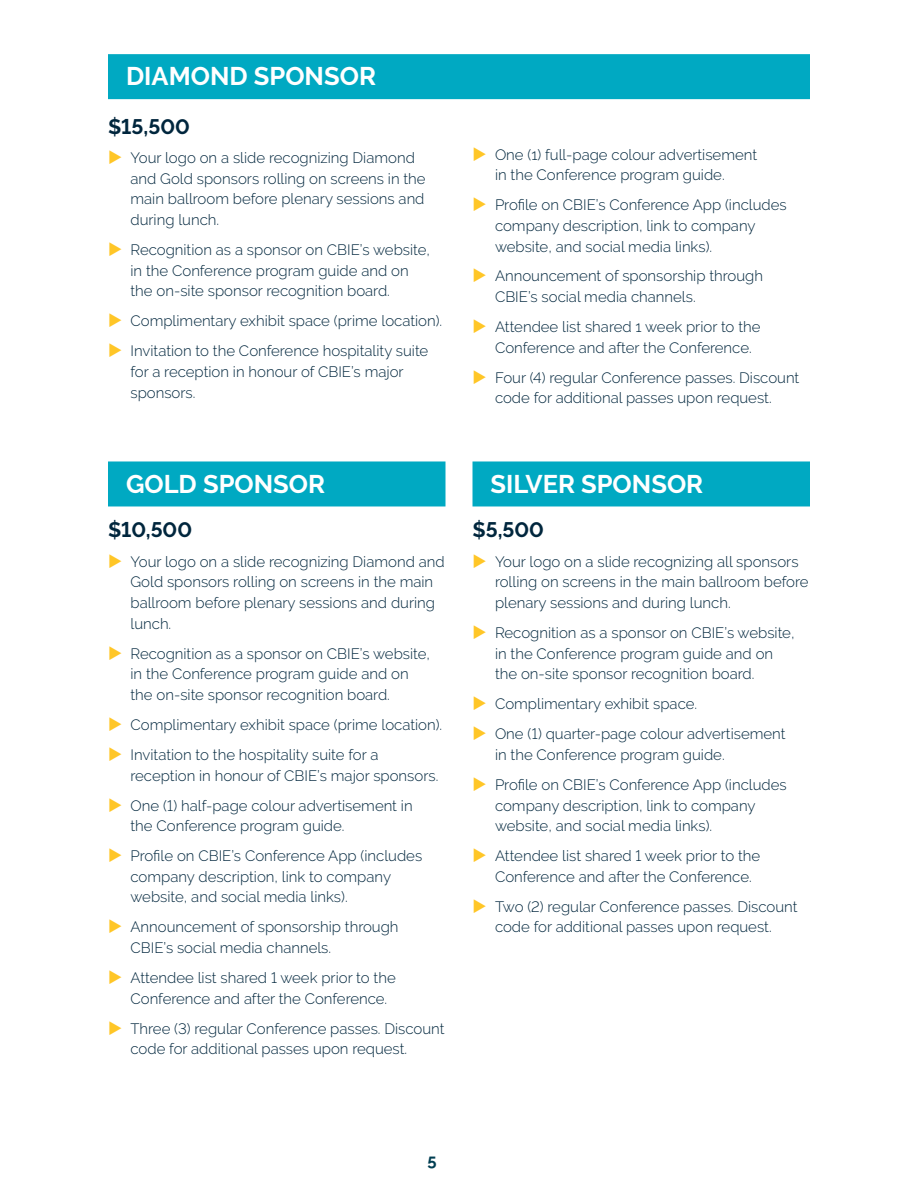
<style>
.page{position:relative;width:918px;height:1188px;background:#fff}
.page>*{position:absolute;margin:0;border:0;box-sizing:border-box;transform-origin:0 0}
.t1{font:700 25.5px "Raleway";color:#fff}
.t2{font:700 21px "Raleway";color:#00263d}
.t3{font:700 16.5px "Raleway";color:#003e52}
.t4{font:300 15px/20.7px "Raleway";color:#00263d}
</style>
<div class="page">
<div style="left:108px;top:54px;width:702px;height:45px;background:#00a9c2"></div>
<div style="left:472px;top:461px;width:338px;height:45px;background:#00a9c2"></div>
<div style="left:108px;top:461px;width:338px;height:45px;background:#00a9c2"></div>
<h1 class="t1" style="left:126px;top:62px;width:251px">DIAMOND SPONSOR</h1>
<h2 class="t2" style="left:108px;top:114px;width:83px">$15,500</h2>
<p class="t4" style="left:130px;top:147px;width:297px">Your logo on a slide recognizing Diamond and Gold sponsors rolling on screens in the main ballroom before plenary sessions and during lunch.</p>
<p class="t4" style="left:130px;top:239px;width:301px">Recognition as a sponsor on CBIE’s website, in the Conference program guide and on the on-site sponsor recognition board.</p>
<p class="t4" style="left:130px;top:306px;width:313px;line-height:29.8px">Complimentary exhibit space (prime location).<br>Invitation to the Conference hospitality suite</p>
<p class="t4" style="left:130px;top:361px;width:275px">for a reception in honour of CBIE’s major sponsors.</p>
<h1 class="t1" style="left:126px;top:469px;width:201px">GOLD SPONSOR</h1>
<h2 class="t2" style="left:108px;top:518px;width:86px">$10,500</h2>
<p class="t4" style="left:130px;top:551px;width:316px">Your logo on a slide recognizing Diamond and Gold sponsors rolling on screens in the main ballroom before plenary sessions and during lunch.</p>
<p class="t4" style="left:130px;top:643px;width:301px">Recognition as a sponsor on CBIE’s website, in the Conference program guide and on the on-site sponsor recognition board.</p>
<p class="t4" style="left:130px;top:710px;width:313px;line-height:29.8px">Complimentary exhibit space (prime location).<br>Invitation to the hospitality suite for a</p>
<p class="t4" style="left:130px;top:760px;width:309px;line-height:29.8px">reception in honour of CBIE’s major sponsors.<br>One (1) half-page colour advertisement in</p>
<p class="t4" style="left:130px;top:811px;width:293px;line-height:29.8px">the Conference program guide.<br>Profile on CBIE’s Conference App (includes</p>
<p class="t4" style="left:130px;top:866px;width:262px">company description, link to company website, and social media links).</p>
<p class="t4" style="left:130px;top:917px;width:270px">Announcement of sponsorship through<br>CBIE’s social media channels.</p>
<p class="t4" style="left:130px;top:967px;width:267px">Attendee list shared 1 week prior to the<br>Conference and after the Conference.</p>
<p class="t4" style="left:130px;top:1018px;width:316px">Three (3) regular Conference passes. Discount code for additional passes upon request.</p>
<p class="t4" style="left:495px;top:144px;width:264px">One (1) full-page colour advertisement in the Conference program guide.</p>
<p class="t4" style="left:495px;top:194px;width:293px">Profile on CBIE’s Conference App (includes company description, link to company website, and social media links).</p>
<p class="t4" style="left:495px;top:266px;width:270px">Announcement of sponsorship through<br>CBIE’s social media channels.</p>
<p class="t4" style="left:495px;top:316px;width:267px">Attendee list shared 1 week prior to the<br>Conference and after the Conference.</p>
<p class="t4" style="left:495px;top:367px;width:306px">Four (4) regular Conference passes. Discount code for additional passes upon request.</p>
<h1 class="t1" style="left:490px;top:469px;width:214px">SILVER SPONSOR</h1>
<h2 class="t2" style="left:472px;top:518px;width:73px">$5,500</h2>
<p class="t4" style="left:495px;top:551px;width:315px">Your logo on a slide recognizing all sponsors rolling on screens in the main ballroom before plenary sessions and during lunch.</p>
<p class="t4" style="left:495px;top:622px;width:301px">Recognition as a sponsor on CBIE’s website, in the Conference program guide and on the on-site sponsor recognition board.</p>
<p class="t4" style="left:495px;top:689px;width:292px;line-height:29.8px">Complimentary exhibit space.<br>One (1) quarter-page colour advertisement</p>
<p class="t4" style="left:495px;top:740px;width:293px;line-height:29.8px">in the Conference program guide.<br>Profile on CBIE’s Conference App (includes</p>
<p class="t4" style="left:495px;top:795px;width:262px">company description, link to company website, and social media links).</p>
<p class="t4" style="left:495px;top:845px;width:267px">Attendee list shared 1 week prior to the<br>Conference and after the Conference.</p>
<p class="t4" style="left:495px;top:896px;width:304px">Two (2) regular Conference passes. Discount code for additional passes upon request.</p>
<p class="t3" style="left:427px;top:1151px;width:11px">5</p>
</div>
